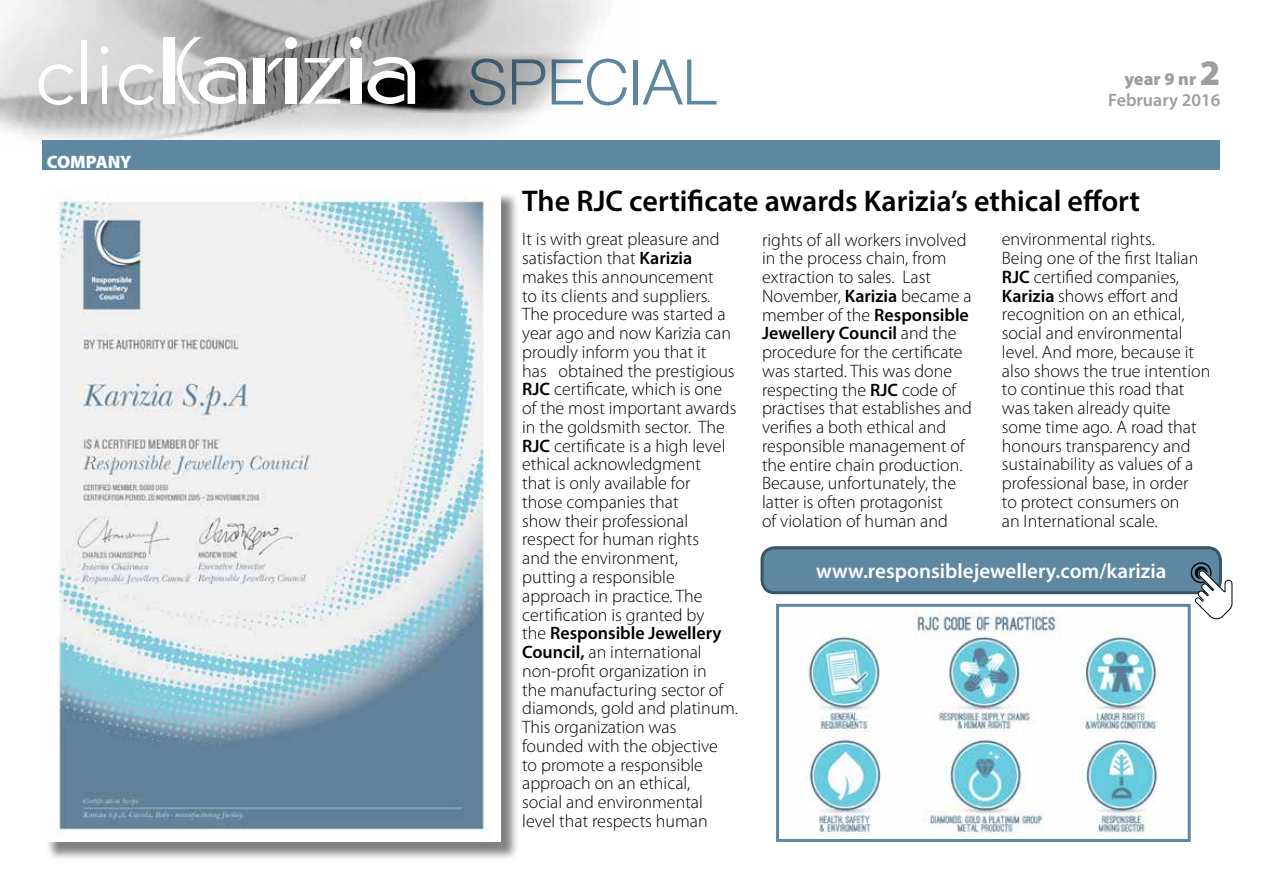
<style>
.page{position:relative;width:1263px;height:893px;background:#fff}
.page>*{position:absolute;margin:0;border:0;box-sizing:border-box;transform-origin:0 0}
.t1{font:300 83.55px "Avenir";color:#fff}
.t2{font:300 63px "Helvetica Neue LTW1 G";color:#5e88a1}
.t3{font:600 30px "Myriad Pro";color:#000}
.t4{font:600 21px "Myriad Pro";color:#fff}
.t5{font:300 18px/18.8px "Myriad Pro";color:#000}
.t6{font:600 18px/21.6px "Myriad Pro";color:#9c9e9f;text-align:right}
.t7{font:900 18px "Myriad Pro";letter-spacing:-.01em;color:#fff}
.s1{font-weight:900}
.s2{font-weight:900;font-size:36px}
.s3{font-weight:600}
</style>
<div class="page">
<img style="left:1px;top:0;width:600px;height:153px">
<div style="left:163px;top:37px;width:12px;height:67px;background:#fff"></div>
<div style="left:253px;top:58px;width:12px;height:46px;background:#fff"></div>
<div style="left:285px;top:58px;width:12px;height:46px;background:#fff"></div>
<div style="left:350px;top:58px;width:12px;height:46px;background:#fff"></div>
<div style="left:285px;top:37px;width:12px;height:12px;background:#fff;border-radius:50%"></div>
<div style="left:350px;top:37px;width:12px;height:12px;background:#fff;border-radius:50%"></div>
<svg style="left:299px;top:58px;width:48px;height:46px"></svg>
<svg style="left:268px;top:58px;width:16px;height:16px"></svg>
<svg style="left:177px;top:37px;width:69px;height:67px"></svg>
<svg style="left:367px;top:55px;width:48px;height:49px"></svg>
<div style="left:43px;top:140px;width:1177px;height:30px;background:#5e88a1"></div>
<div style="left:45px;top:191px;width:474px;height:670px;background:#000;opacity:.5"></div>
<img style="left:45px;top:191px;width:456px;height:651px">
<img style="left:804px;top:611px;width:356px;height:223px">
<div style="left:776px;top:604px;width:415px;height:238px;border:3px solid #5e88a1"></div>
<div style="left:762px;top:548px;width:458px;height:45px;background:#5e88a1;border-radius:13px"></div>
<div style="left:760px;top:546px;width:462px;height:48px;border:3px solid #385466;border-radius:13px"></div>
<svg style="left:1190px;top:561px;width:43px;height:58px"></svg>
<h1 class="t1" style="left:34px;top:26px;width:122px">clic</h1>
<p class="t7" style="left:47px;top:151px;width:86px">COMPANY</p>
<h2 class="t2" style="left:468px;top:44px;width:250px">SPECIAL</h2>
<p class="t6" style="left:1108px;top:67px;width:114px"><span class="s1">year 9 nr</span> <span class="s2">2<br></span>February 2016</p>
<h3 class="t3" style="left:522px;top:182px;width:619px">The RJC certificate awards Karizia’s ethical effort</h3>
<p class="t5" style="left:1002px;top:230px;width:210px">environmental rights.<br>Being one of the first Italian<br><span class="s3">RJC</span> certified companies,<br><span class="s3">Karizia</span> shows effort and recognition on an ethical, social and environmental level. And more, because it also shows the true intention to continue this road that was taken already quite some time ago. A road that honours transparency and sustainability as values of a professional base, in order<br>to protect consumers on<br>an International scale.</p>
<p class="t5" style="left:522px;top:230px;width:217px">It is with great pleasure and satisfaction that <span class="s3">Karizia </span>makes this announcement<br>to its clients and suppliers.<br>The procedure was started a year ago and now Karizia can proudly inform you that it<br>has obtained the prestigious<br><span class="s3">RJC</span> certificate, which is one of the most important awards in the goldsmith sector. The<br><span class="s3">RJC</span> certificate is a high level ethical acknowledgment<br>that is only available for<br>those companies that<br>show their professional respect for human rights<br>and the environment,<br>putting a responsible approach in practice. The certification is granted by<br>the <span class="s3">Responsible Jewellery<br>Council,</span> an international non-profit organization in<br>the manufacturing sector of diamonds, gold and platinum.<br>This organization was founded with the objective<br>to promote a responsible approach on an ethical,<br>social and environmental level that respects human</p>
<p class="t5" style="left:762px;top:230px;width:212px">rights of all workers involved in the process chain, from extraction to sales. Last<br>November, <span class="s3">Karizia</span> became a member of the <span class="s3">Responsible<br>Jewellery Council</span> and the procedure for the certificate was started. This was done respecting the <span class="s3">RJC</span> code of practises that establishes and verifies a both ethical and responsible management of the entire chain production.<br>Because, unfortunately, the latter is often protagonist<br>of violation of human and</p>
<p class="t4" style="left:816px;top:558px;width:352px">www.responsiblejewellery.com/karizia</p>
</div>
